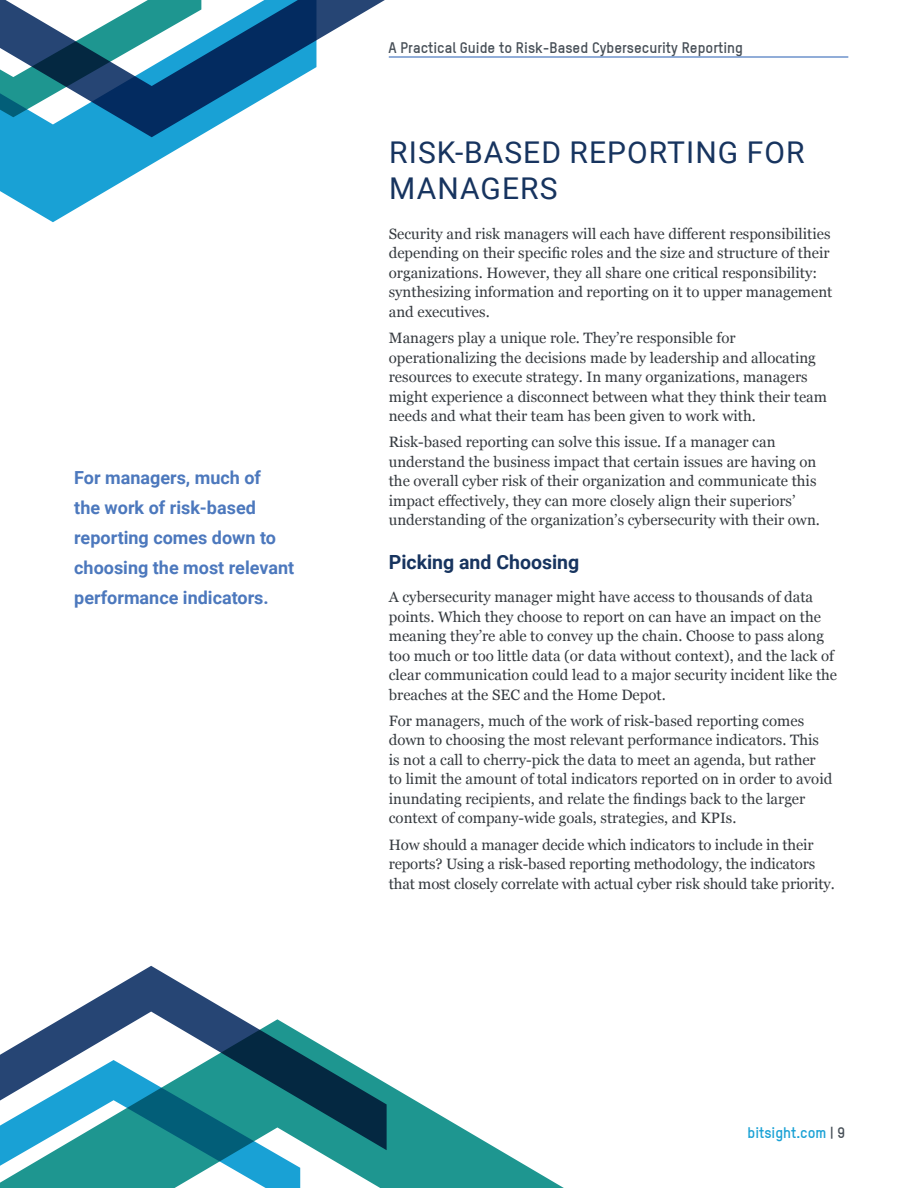
<style>
.page{position:relative;width:918px;height:1188px;background:#fff}
.page>*{position:absolute;margin:0;border:0;box-sizing:border-box;transform-origin:0 0}
.t1{font:30px/36px "Roboto";letter-spacing:.035em;color:#17345f}
.t2{font:700 19.5px "Roboto";color:#17345f}
.t3{font:700 18px/30px "Roboto";color:#4c78bd}
.t4{font:15px/19.5px "Georgia";color:#353a3f}
.t5{font:500 15px "T Star Pro";color:#474f57}
.t6{font:500 15px "T Star Pro";color:#19a1d5}
.s1{color:#474f57}
</style>
<div class="page">
<hr style="left:389px;top:56px;width:459px;height:2px;background:#6d93cc">
<svg style="left:0;top:137px;width:198px;height:85px;fill:#19a1d5"></svg>
<svg style="left:0;top:0;width:415px;height:137px"></svg>
<svg style="left:61px;top:966px;width:181px;height:53px"></svg>
<svg style="left:0;top:1019px;width:564px;height:169px"></svg>
<svg style="left:0;top:1060px;width:300px;height:128px"></svg>
<p class="t3" style="left:74px;top:462px;width:221px">For managers, much of<br>the work of risk-based reporting comes down to choosing the most relevant performance indicators.</p>
<p class="t5" style="left:389px;top:39px;width:356px">A Practical Guide to Risk-Based Cybersecurity Reporting</p>
<h1 class="t1" style="left:389px;top:133px;width:417px">RISK-BASED REPORTING FOR<br>MANAGERS</h1>
<p class="t4" style="left:389px;top:223px;width:445px">Security and risk managers will each have different responsibilities depending on their specific roles and the size and structure of their organizations. However, they all share one critical responsibility: synthesizing information and reporting on it to upper management and executives.</p>
<p class="t4" style="left:389px;top:328px;width:440px">Managers play a unique role. They’re responsible for operationalizing the decisions made by leadership and allocating resources to execute strategy. In many organizations, managers might experience a disconnect between what they think their team needs and what their team has been given to work with.</p>
<p class="t4" style="left:389px;top:432px;width:433px">Risk-based reporting can solve this issue. If a manager can understand the business impact that certain issues are having on the overall cyber risk of their organization and communicate this impact effectively, they can more closely align their superiors’ understanding of the organization’s cybersecurity with their own.</p>
<h2 class="t2" style="left:389px;top:548px;width:192px">Picking and Choosing</h2>
<p class="t4" style="left:389px;top:587px;width:450px">A cybersecurity manager might have access to thousands of data points. Which they choose to report on can have an impact on the meaning they’re able to convey up the chain. Choose to pass along too much or too little data (or data without context), and the lack of clear communication could lead to a major security incident like the breaches at the SEC and the Home Depot.</p>
<p class="t4" style="left:389px;top:710px;width:445px">For managers, much of the work of risk-based reporting comes down to choosing the most relevant performance indicators. This is not a call to cherry-pick the data to meet an agenda, but rather to limit the amount of total indicators reported on in order to avoid inundating recipients, and relate the findings back to the larger context of company-wide goals, strategies, and KPIs.</p>
<p class="t4" style="left:389px;top:834px;width:447px">How should a manager decide which indicators to include in their reports? Using a risk-based reporting methodology, the indicators that most closely correlate with actual cyber risk should take priority.</p>
<p class="t6" style="left:748px;top:1123px;width:99px">bitsight.com <span class="s1">| 9</span></p>
</div>
